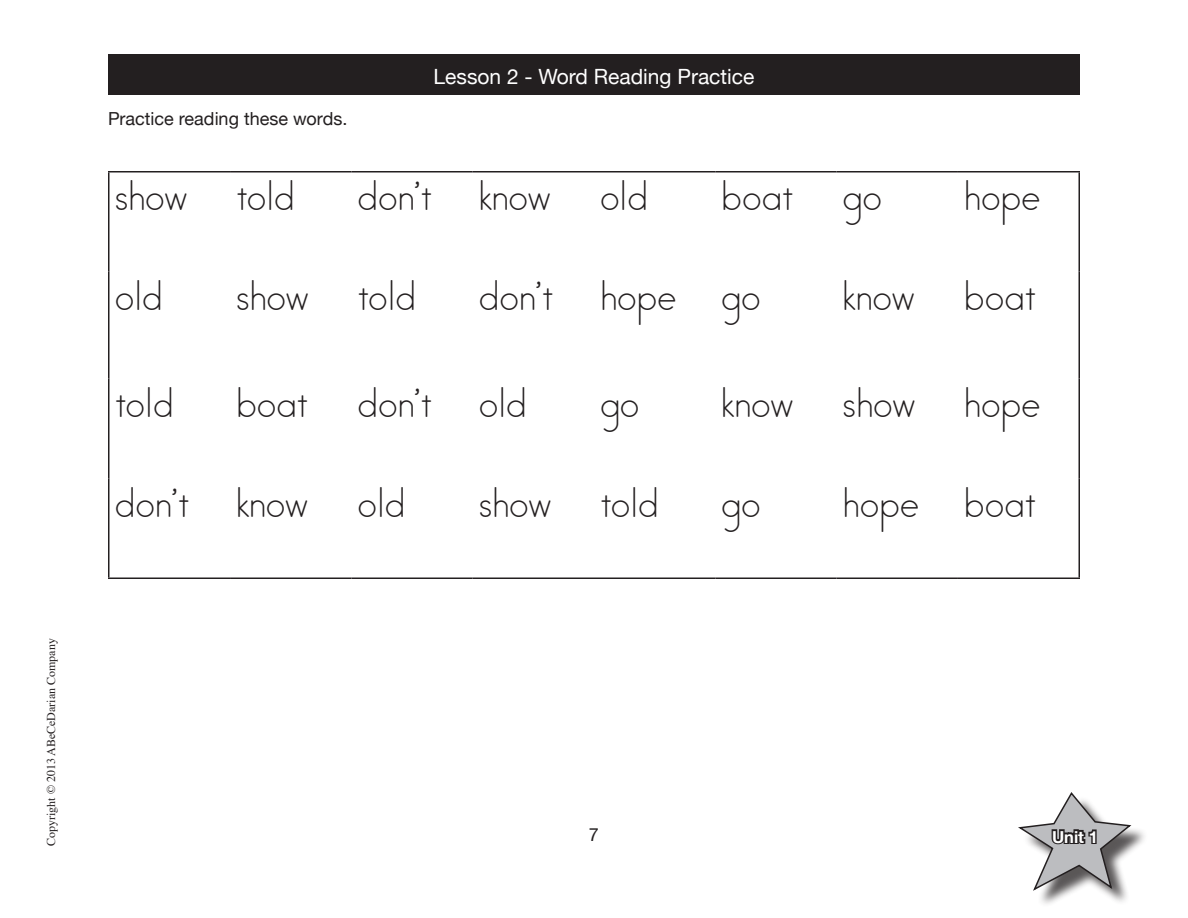
<style>
.page{position:relative;width:1188px;height:918px;background:#fff}
.page>*{position:absolute;margin:0;border:0;box-sizing:border-box;transform-origin:0 0}
.SpeedDrill{font:45px "Kindergarten Alt";color:#231f20}
.Lesson_Title{font:21px "Helvetica Neue";color:#fff}
.Directions{font:18px "Helvetica Neue";color:#231f20}
.t1{font:700 16.5px "Helvetica Neue";color:#fff}
.t2{font:12px "Times";color:#231f20}
</style>
<div class="page">
<div style="left:1022px;top:796px;width:127px;height:112px;background:#231f20;opacity:.75"></div>
<svg style="left:1018px;top:792px;width:115px;height:100px"></svg>
<hr style="left:108px;top:171px;width:122px;height:1px;background:#231f20">
<hr style="left:108px;top:172px;width:2px;height:100px;background:#231f20">
<hr style="left:230px;top:171px;width:121px;height:1px;background:#231f20">
<hr style="left:351px;top:171px;width:122px;height:1px;background:#231f20">
<hr style="left:473px;top:171px;width:121px;height:1px;background:#231f20">
<hr style="left:594px;top:171px;width:121px;height:1px;background:#231f20">
<hr style="left:715px;top:171px;width:122px;height:1px;background:#231f20">
<hr style="left:837px;top:171px;width:121px;height:1px;background:#231f20">
<hr style="left:958px;top:171px;width:122px;height:1px;background:#231f20">
<hr style="left:1078px;top:172px;width:2px;height:100px;background:#231f20">
<hr style="left:108px;top:272px;width:2px;height:107px;background:#231f20">
<hr style="left:1078px;top:272px;width:2px;height:107px;background:#231f20">
<hr style="left:108px;top:379px;width:2px;height:99px;background:#231f20">
<hr style="left:1078px;top:379px;width:2px;height:99px;background:#231f20">
<hr style="left:108px;top:478px;width:2px;height:100px;background:#231f20">
<hr style="left:1078px;top:478px;width:2px;height:100px;background:#231f20">
<hr style="left:108px;top:578px;width:122px;height:1px;background:#231f20">
<hr style="left:230px;top:578px;width:121px;height:1px;background:#231f20">
<hr style="left:351px;top:578px;width:122px;height:1px;background:#231f20">
<hr style="left:473px;top:578px;width:121px;height:1px;background:#231f20">
<hr style="left:594px;top:578px;width:121px;height:1px;background:#231f20">
<hr style="left:715px;top:578px;width:122px;height:1px;background:#231f20">
<hr style="left:837px;top:578px;width:121px;height:1px;background:#231f20">
<hr style="left:958px;top:578px;width:122px;height:1px;background:#231f20">
<div style="left:108px;top:54px;width:972px;height:40px;background:#231f20"></div>
<p class="t2" style="left:40px;top:846px;width:209px;rotate:-90deg">Copyright © 2013 ABeCeDarian Company</p>
<p class="Directions" style="left:108px;top:103px;width:241px">Practice reading these words.</p>
<p class="Lesson_Title" style="left:434px;top:59px;width:322px">Lesson 2 - Word Reading Practice</p>
<p class="SpeedDrill" style="left:115px;top:171px;width:75px">show</p>
<p class="SpeedDrill" style="left:236px;top:171px;width:61px">told</p>
<p class="SpeedDrill" style="left:357px;top:171px;width:77px">don’t</p>
<p class="SpeedDrill" style="left:479px;top:171px;width:74px">know</p>
<p class="SpeedDrill" style="left:600px;top:171px;width:50px">old</p>
<p class="SpeedDrill" style="left:721px;top:171px;width:74px">boat</p>
<p class="SpeedDrill" style="left:115px;top:271px;width:50px">old</p>
<p class="SpeedDrill" style="left:236px;top:271px;width:75px">show</p>
<p class="SpeedDrill" style="left:357px;top:271px;width:61px">told</p>
<p class="SpeedDrill" style="left:479px;top:271px;width:77px">don’t</p>
<p class="SpeedDrill" style="left:600px;top:271px;width:78px">hope</p>
<p class="SpeedDrill" style="left:721px;top:271px;width:41px">go</p>
<p class="SpeedDrill" style="left:843px;top:171px;width:41px">go</p>
<p class="SpeedDrill" style="left:964px;top:171px;width:78px">hope</p>
<p class="SpeedDrill" style="left:843px;top:271px;width:74px">know</p>
<p class="SpeedDrill" style="left:964px;top:271px;width:74px">boat</p>
<p class="SpeedDrill" style="left:115px;top:378px;width:61px">told</p>
<p class="SpeedDrill" style="left:236px;top:378px;width:74px">boat</p>
<p class="SpeedDrill" style="left:357px;top:378px;width:77px">don’t</p>
<p class="SpeedDrill" style="left:479px;top:378px;width:50px">old</p>
<p class="SpeedDrill" style="left:600px;top:378px;width:41px">go</p>
<p class="SpeedDrill" style="left:115px;top:477px;width:77px">don’t</p>
<p class="SpeedDrill" style="left:236px;top:477px;width:74px">know</p>
<p class="SpeedDrill" style="left:357px;top:477px;width:50px">old</p>
<p class="SpeedDrill" style="left:479px;top:477px;width:75px">show</p>
<p class="SpeedDrill" style="left:600px;top:477px;width:61px">told</p>
<p class="SpeedDrill" style="left:721px;top:378px;width:74px">know</p>
<p class="SpeedDrill" style="left:843px;top:378px;width:75px">show</p>
<p class="SpeedDrill" style="left:964px;top:378px;width:78px">hope</p>
<p class="SpeedDrill" style="left:721px;top:477px;width:41px">go</p>
<p class="SpeedDrill" style="left:843px;top:477px;width:78px">hope</p>
<p class="SpeedDrill" style="left:964px;top:477px;width:74px">boat</p>
<p class="Directions" style="left:589px;top:820px;width:12px">7</p>
<p class="t1" style="left:1052px;top:822px;width:47px">Unit 1</p>
</div>
